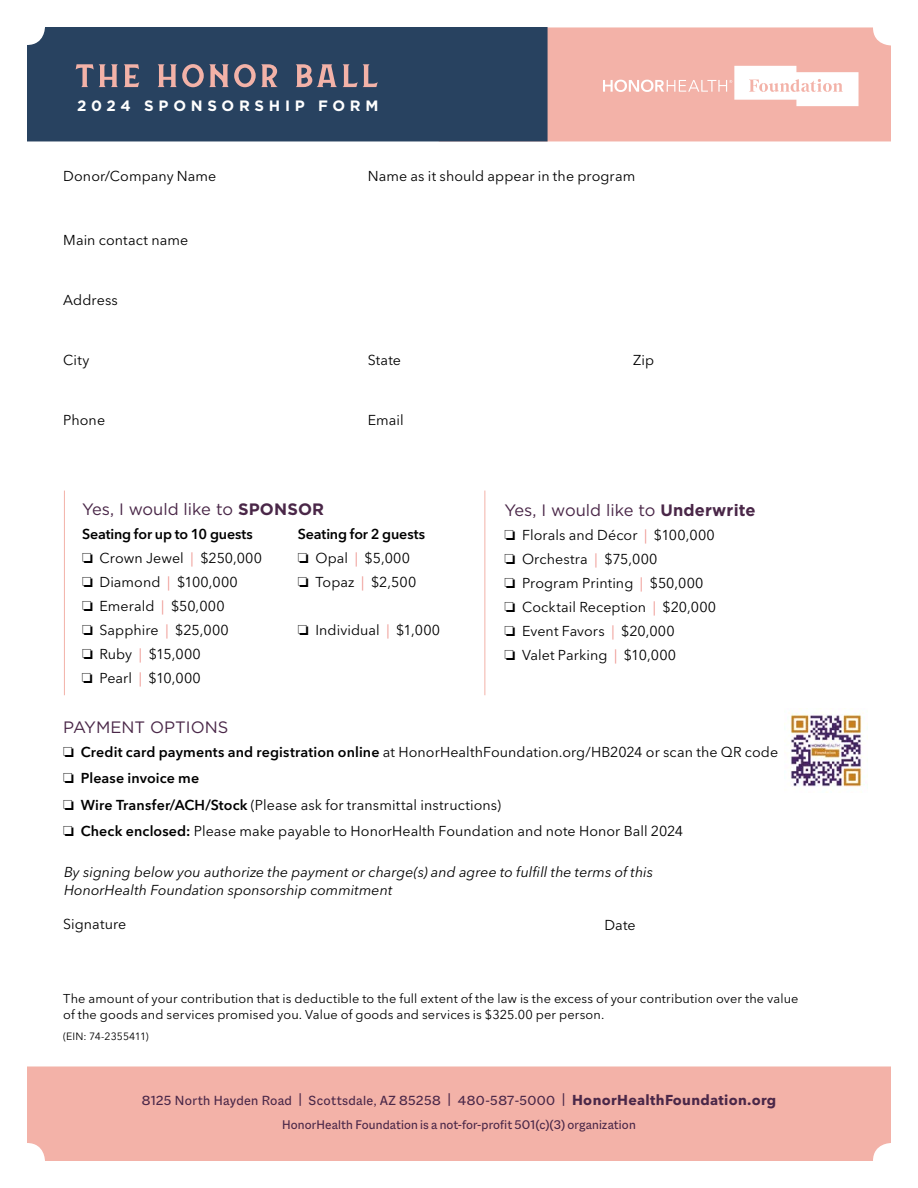
<style>
.page{position:relative;width:918px;height:1188px;background:#fff}
.page>*{position:absolute;margin:0;border:0;box-sizing:border-box;transform-origin:0 0}
.t1{font:46.5px "Lansdowne";letter-spacing:.075em;color:#f3b2a8;scale:1.09 1}
.t2{font:16.5px "Gotham";color:#4a2748}
.t3{font:700 15px "Gotham";letter-spacing:.315em;color:#fff}
.t4{font:14.25px/24px "Avenir Next LT Pro";letter-spacing:.005em;color:#000}
.t5{font:italic 14.25px/18px "Avenir Next LT Pro";color:#000}
.t6{font:14.25px "Macklin Sans";letter-spacing:.025em;color:#4a2748}
.t7{font:13.5px "Macklin Sans";letter-spacing:.01em;color:#4a2748}
.t8{font:12.75px/16.5px "Avenir Next LT Pro";letter-spacing:.01em;color:#000}
.t9{font:10.5px "Avenir Next LT Pro";letter-spacing:.005em;color:#000}
.s1{font-weight:700}
.s2{font-weight:600}
.s3{color:#ed928c}
.s4{font-family:"Avenir Next LT Pro";font-weight:700}
</style>
<div class="page">
<div style="left:548px;top:27px;width:343px;height:114px;background:#f3b2a8"></div>
<div style="left:27px;top:27px;width:521px;height:114px;background:#284260"></div>
<svg style="left:603px;top:66px;width:256px;height:40px"></svg>
<div style="left:27px;top:1066px;width:864px;height:95px;background:#f3b2a8"></div>
<hr style="left:64px;top:491px;width:1px;height:204px;background:#f3b2a8">
<hr style="left:484px;top:491px;width:1px;height:204px;background:#f3b2a8">
<img style="left:784px;top:713px;width:84px;height:80px">
<h1 class="t1" style="left:76px;top:52px;width:280px">the honor ball</h1>
<p class="t3" style="left:77px;top:97px;width:303px">2024 SPONSORSHIP FORM</p>
<p class="t4" style="left:63px;top:164px;width:155px">Donor/Company Name</p>
<p class="t4" style="left:368px;top:164px;width:269px">Name as it should appear in the program</p>
<p class="t4" style="left:63px;top:229px;width:126px">Main contact name</p>
<p class="t4" style="left:63px;top:289px;width:56px">Address</p>
<p class="t4" style="left:63px;top:349px;width:28px">City</p>
<p class="t4" style="left:368px;top:349px;width:35px">State</p>
<p class="t4" style="left:633px;top:349px;width:22px">Zip</p>
<p class="t4" style="left:63px;top:409px;width:43px">Phone</p>
<p class="t4" style="left:368px;top:409px;width:37px">Email</p>
<p class="t2" style="left:82px;top:500px;width:244px">Yes, I would like to <span class="s1">SPONSOR</span></p>
<p class="t4" style="left:82px;top:522px;width:182px"><span class="s2">Seating for up to 10 guests </span>❏ Crown Jewel <span class="s3">|</span> $250,000 ❏ Diamond <span class="s3">|</span> $100,000<br>❏ Emerald <span class="s3">|</span> $50,000<br>❏ Sapphire <span class="s3">|</span> $25,000<br>❏ Ruby <span class="s3">|</span> $15,000<br>❏ Pearl <span class="s3">|</span> $10,000</p>
<p class="t4" style="left:298px;top:522px;width:129px"><span class="s2">Seating for 2 guests </span>❏ Opal <span class="s3">|</span> $5,000<br>❏ Topaz <span class="s3">|</span> $2,500</p>
<p class="t4" style="left:298px;top:618px;width:144px">❏ Individual <span class="s3">|</span> $1,000</p>
<p class="t2" style="left:505px;top:501px;width:253px">Yes, I would like to <span class="s1">Underwrite</span></p>
<p class="t4" style="left:504px;top:523px;width:213px">❏ Florals and Décor <span class="s3">|</span> $100,000 ❏ Orchestra <span class="s3">|</span> $75,000<br>❏ Program Printing <span class="s3">|</span> $50,000 ❏ Cocktail Reception <span class="s3">|</span> $20,000 ❏ Event Favors <span class="s3">|</span> $20,000<br>❏ Valet Parking <span class="s3">|</span> $10,000</p>
<p class="t2" style="left:63px;top:718px;width:167px">PAYMENT OPTIONS</p>
<p class="t4" style="left:63px;top:739px;width:717px;line-height:26.2px">❏ <span class="s2">Credit card payments and registration online</span> at HonorHealthFoundation.org/HB2024 or scan the QR code ❏ <span class="s2">Please invoice me<br></span>❏ <span class="s2">Wire Transfer/ACH/Stock</span> (Please ask for transmittal instructions)<br>❏ <span class="s2">Check enclosed:</span> Please make payable to HonorHealth Foundation and note Honor Ball 2024</p>
<p class="t5" style="left:64px;top:863px;width:591px">By signing below you authorize the payment or charge(s) and agree to fulfill the terms of this<br>HonorHealth Foundation sponsorship commitment</p>
<p class="t4" style="left:63px;top:912px;width:65px">Signature</p>
<p class="t4" style="left:604px;top:913px;width:33px">Date</p>
<p class="t8" style="left:63px;top:990px;width:737px">The amount of your contribution that is deductible to the full extent of the law is the excess of your contribution over the value of the goods and services promised you. Value of goods and services is $325.00 per person.</p>
<p class="t9" style="left:63px;top:1030px;width:87px">(EIN: 74-2355411)</p>
<p class="t6" style="left:142px;top:1093px;width:636px">8125 North Hayden Road | Scottsdale, AZ 85258 | 480-587-5000 | <span class="s4">HonorHealthFoundation.org</span></p>
<p class="t7" style="left:282px;top:1117px;width:355px">HonorHealth Foundation is a not-for-profit 501(c)(3) organization</p>
</div>
